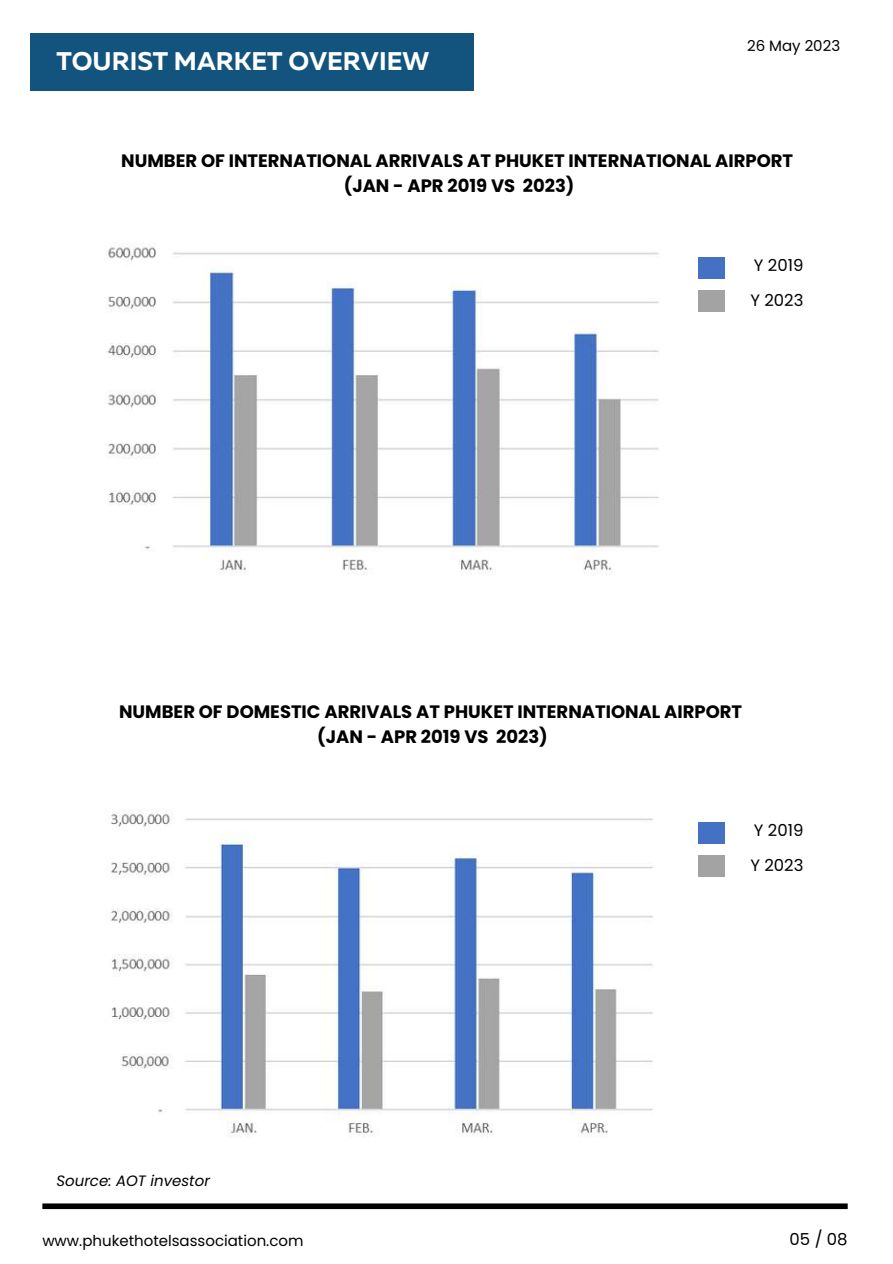
<style>
.page{position:relative;width:893px;height:1264px;background:#fff}
.page>*{position:absolute;margin:0;border:0;box-sizing:border-box;transform-origin:0 0}
.t1{font:700 25.5px "Muller";color:#fff}
.t2{font:700 18px/24.8px "Poppins";color:#000;text-align:center}
.t3{font:16.5px/35.5px "Poppins";color:#000}
.t4{font:15px "Poppins";color:#000}
.t5{font:italic 15px "Poppins";color:#000}
</style>
<div class="page">
<div style="left:30px;top:33px;width:443px;height:57px;background:#13547e"></div>
<div style="left:42px;top:1203px;width:805px;height:5px;background:#000"></div>
<img style="left:106px;top:244px;width:553px;height:331px">
<img style="left:110px;top:811px;width:544px;height:326px">
<div style="left:698px;top:257px;width:26px;height:21px;background:#4471c4"></div>
<div style="left:698px;top:290px;width:26px;height:21px;background:#a3a3a3"></div>
<div style="left:698px;top:821px;width:26px;height:22px;background:#4471c4"></div>
<div style="left:698px;top:854px;width:26px;height:22px;background:#a3a3a3"></div>
<h1 class="t1" style="left:56px;top:51px;width:374px">TOURIST MARKET OVERVIEW</h1>
<p class="t4" style="left:747px;top:35px;width:95px">26 May 2023</p>
<p class="t2" style="left:121px;top:148px;width:673px">NUMBER OF INTERNATIONAL ARRIVALS AT PHUKET INTERNATIONAL AIRPORT (JAN - APR 2019 VS 2023)</p>
<p class="t3" style="left:750px;top:247px;width:55px">Y 2019<br>Y 2023</p>
<p class="t2" style="left:119px;top:699px;width:624px">NUMBER OF DOMESTIC ARRIVALS AT PHUKET INTERNATIONAL AIRPORT (JAN - APR 2019 VS 2023)</p>
<p class="t3" style="left:750px;top:812px;width:55px">Y 2019<br>Y 2023</p>
<p class="t5" style="left:56px;top:1170px;width:155px">Source: AOT investor</p>
<p class="t4" style="left:42px;top:1229px;width:263px">www.phukethotelsassociation.com</p>
<p class="t3" style="left:789px;top:1221px;width:60px">05 / 08</p>
</div>
